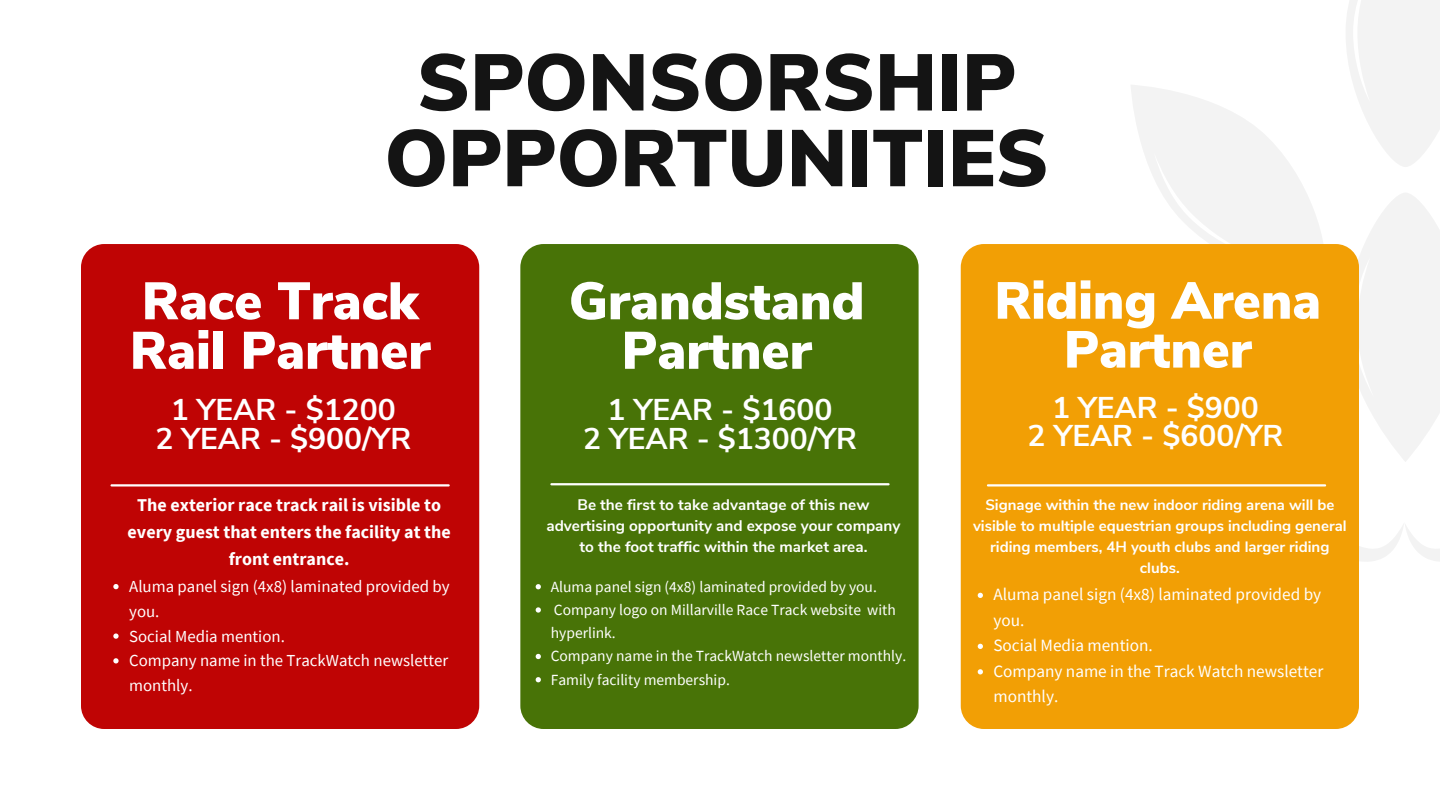
<style>
.page{position:relative;width:1440px;height:810px;background:#fff}
.page>*{position:absolute;margin:0;border:0;box-sizing:border-box;transform-origin:0 0}
.t1{font:900 80px/75.8px "Nunito Sans";color:#141414;text-align:center}
.t2{font:900 52.6px/49.5px "Nunito Sans";color:#fff;text-align:center}
.t3{font:900 52.5px/49.5px "Nunito Sans";color:#fff}
.t4{font:900 51.9px/48.9px "Nunito Sans";color:#fff;text-align:center}
.t5{font:700 30px/28.5px "Nunito Sans";color:#fff;text-align:center}
.t6{font:700 18px/27px "Source Sans Pro";color:#fff;text-align:center}
.t7{font:17.2px/25.5px "Source Sans Pro";color:#fff}
.t8{font:16.8px/24.8px "Source Sans Pro";color:#fff}
.t9{font:15.5px/23.2px "Source Sans Pro";color:#fff}
.t10{font:700 15.3px/21px "Nunito Sans";color:#fff;text-align:center}
.t11{font:700 15px/21px "Nunito Sans";color:#fff;text-align:center}
</style>
<div class="page">
<svg style="left:1346px;top:0;width:94px;height:167px"></svg>
<svg style="left:1346px;top:193px;width:94px;height:269px"></svg>
<svg style="left:1131px;top:85px;width:192px;height:159px"></svg>
<svg style="left:1359px;top:525px;width:81px;height:36px"></svg>
<div style="left:520px;top:244px;width:399px;height:485px;background:#487307;border-radius:23px"></div>
<div style="left:961px;top:244px;width:398px;height:485px;background:#f29f05;border-radius:23px"></div>
<div style="left:81px;top:244px;width:398px;height:485px;background:#bf0404;border-radius:23px"></div>
<svg style="left:113px;top:584px;width:6px;height:5px"></svg>
<svg style="left:113px;top:633px;width:6px;height:6px"></svg>
<svg style="left:113px;top:658px;width:6px;height:5px"></svg>
<svg style="left:536px;top:584px;width:5px;height:5px"></svg>
<svg style="left:536px;top:607px;width:5px;height:6px"></svg>
<svg style="left:536px;top:654px;width:5px;height:5px"></svg>
<svg style="left:536px;top:677px;width:5px;height:5px"></svg>
<svg style="left:978px;top:593px;width:5px;height:5px"></svg>
<svg style="left:978px;top:644px;width:5px;height:5px"></svg>
<svg style="left:978px;top:669px;width:5px;height:5px"></svg>
<hr style="left:112px;top:484px;width:337px;height:3px;background:#fff">
<hr style="left:551px;top:483px;width:338px;height:2px;background:#fff">
<hr style="left:988px;top:484px;width:337px;height:3px;background:#fff">
<p class="t1" style="left:385px;top:46px;width:666px">SPONSORSHIP<br>OPPORTUNITIES</p>
<h4 class="t3" style="left:130px;top:277px;width:302px">Race Track<br>Rail Partner</h4>
<p class="t2" style="left:569px;top:277px;width:297px">Grandstand<br>Partner</p>
<p class="t4" style="left:994px;top:277px;width:328px">Riding Arena<br>Partner</p>
<h1 class="t5" style="left:155px;top:396px;width:257px">1 YEAR - $1200<br>2 YEAR - $900/YR</h1>
<h2 class="t5" style="left:583px;top:396px;width:275px">1 YEAR - $1600<br>2 YEAR - $1300/YR</h2>
<h3 class="t5" style="left:1028px;top:393px;width:257px">1 YEAR - $900<br>2 YEAR - $600/YR</h3>
<p class="t6" style="left:128px;top:491px;width:325px">The exterior race track rail is visible to every guest that enters the facility at the front entrance.</p>
<p class="t10" style="left:546px;top:495px;width:356px">Be the first to take advantage of this new advertising opportunity and expose your company to the foot traffic within the market area.</p>
<p class="t11" style="left:973px;top:494px;width:375px">Signage within the new indoor riding arena will be visible to multiple equestrian groups including general riding members, 4H youth clubs and larger riding clubs.</p>
<p class="t8" style="left:129px;top:574px;width:322px">Aluma panel sign (4x8) laminated provided by you.</p>
<h2 class="t8" style="left:129px;top:623px;width:157px">Social Media mention.</h2>
<h3 class="t8" style="left:129px;top:648px;width:321px">Company name in the TrackWatch newsletter monthly.</h3>
<h6 class="t9" style="left:551px;top:575px;width:328px">Aluma panel sign (4x8) laminated provided by you.</h6>
<h2 class="t9" style="left:551px;top:598px;width:347px">Company logo on Millarville Race Track website with hyperlink.</h2>
<h3 class="t9" style="left:551px;top:644px;width:357px">Company name in the TrackWatch newsletter monthly.</h3>
<h6 class="t9" style="left:551px;top:668px;width:181px">Family facility membership.</h6>
<p class="t7" style="left:993px;top:581px;width:329px">Aluma panel sign (4x8) laminated provided by you.</p>
<p class="t7" style="left:993px;top:632px;width:161px">Social Media mention.</p>
<p class="t7" style="left:993px;top:658px;width:331px">Company name in the Track Watch newsletter monthly.</p>
</div>
